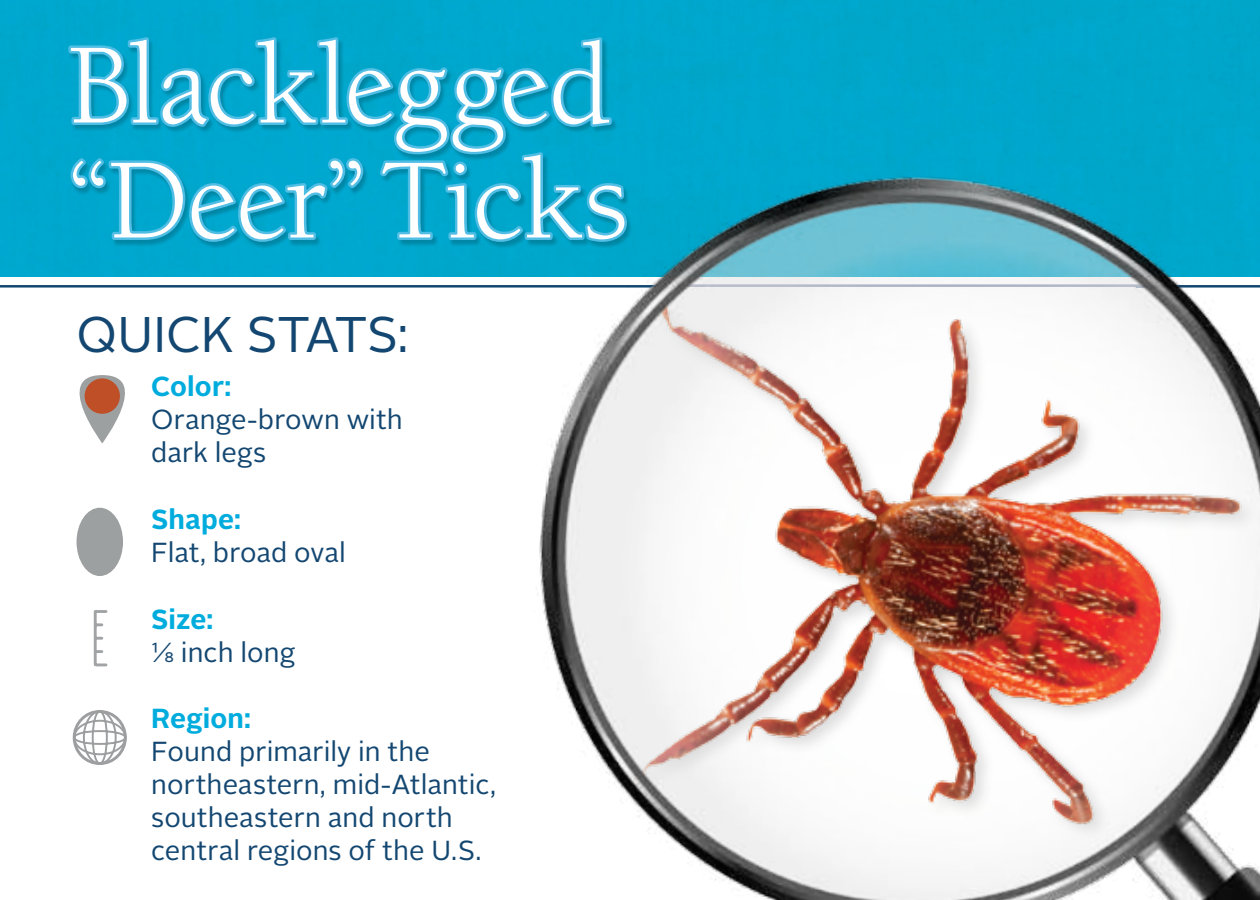
<style>
.page{position:relative;width:1260px;height:900px;background:#fff}
.page>*{position:absolute;margin:0;border:0;box-sizing:border-box;transform-origin:0 0}
.t1{font:117.5px/115px "Berkeley";letter-spacing:-.015em;color:#fff}
.t2{font:50px "Alright Sans";letter-spacing:-.005em;color:#134771}
.t3{font:27.5px/33px "Alright Sans";letter-spacing:.005em;color:#134771}
.s1{font-weight:700;color:#00acdd}
</style>
<div class="page">
<hr style="left:0;top:285px;width:659px;height:3px;background:#134771">
<div style="left:0;top:0;width:1260px;height:276px;background:#00a6cc"></div>
<svg style="left:66px;top:33px;width:563px;height:211px;background:#14a8ce"></svg>
<img style="left:441px;top:207px;width:83px;height:81px">
<svg style="left:79px;top:375px;width:46px;height:68px"></svg>
<div style="left:77px;top:508px;width:46px;height:68px;background:#9da0a1;border-radius:50%"></div>
<hr style="left:94px;top:612px;width:3px;height:52px;background:#a1a4a5">
<svg style="left:96px;top:610px;width:10px;height:3px"></svg>
<svg style="left:96px;top:663px;width:10px;height:3px"></svg>
<svg style="left:97px;top:637px;width:5px;height:3px"></svg>
<svg style="left:97px;top:623px;width:5px;height:3px"></svg>
<svg style="left:97px;top:650px;width:5px;height:3px"></svg>
<svg style="left:73px;top:710px;width:54px;height:55px"></svg>
<img style="left:524px;top:121px;width:736px;height:779px">
<p class="t1" style="left:68px;top:31px;width:562px">Blacklegged “Deer” Ticks</p>
<p class="t2" style="left:77px;top:301px;width:333px">Qu ick Stats:</p>
<p class="t3" style="left:151px;top:371px;width:253px"><span class="s1">Color:<br></span>Orange-brown with dark legs</p>
<p class="t3" style="left:151px;top:503px;width:196px"><span class="s1">Shape:<br></span>Flat, broad oval</p>
<p class="t3" style="left:151px;top:603px;width:146px"><span class="s1">Size:<br></span>1⁄₈ inch long</p>
<p class="t3" style="left:151px;top:703px;width:346px"><span class="s1">Region:<br></span>Found primarily in the northeastern, mid-Atlantic, southeastern and north central regions of the U.S.</p>
</div>
